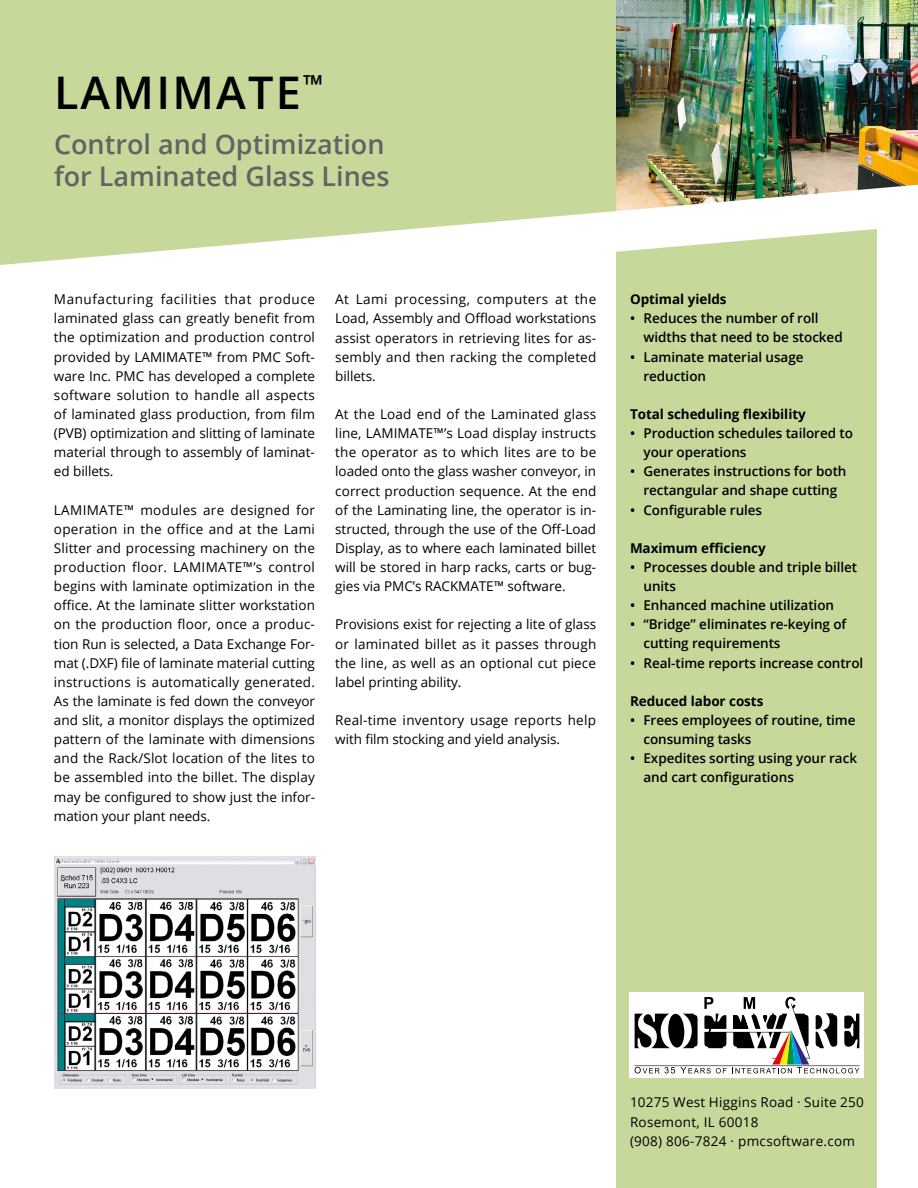
<style>
.page{position:relative;width:918px;height:1188px;background:#fff}
.page>*{position:absolute;margin:0;border:0;box-sizing:border-box;transform-origin:0 0}
.t1{font:600 45px "Open Sans";letter-spacing:.05em;color:#000}
.t2{font:600 27px/32.4px "Open Sans";color:#646363}
.t3{font:13.5px/19.2px "Open Sans";color:#000;text-align:justify}
.t4{font:600 13.5px/19.2px "Open Sans";letter-spacing:-.005em;color:#000}
.t5{font:13.5px/19.2px "Open Sans";letter-spacing:.02em;color:#000}
.t6{font:700 13.5px "Open Sans";letter-spacing:-.005em;color:#000}
</style>
<div class="page">
<div style="left:0;top:0;width:616px;height:180px;background:#c7d99a"></div>
<div style="left:616px;top:228px;width:262px;height:960px;background:#c7d99a"></div>
<img style="left:616px;top:0;width:302px;height:180px">
<svg style="left:0;top:180px;width:918px;height:134px"></svg>
<img style="left:54px;top:857px;width:261px;height:231px">
<div style="left:630px;top:992px;width:234px;height:86px;background:#fff"></div>
<svg style="left:635px;top:997px;width:224px;height:76px"></svg>
<h1 class="t1" style="left:54px;top:61px;width:271px">LAMIMATE<sup>™</sup></h1>
<h2 class="t2" style="left:54px;top:127px;width:337px">Control and Optimization for Laminated Glass Lines</h2>
<p class="t3" style="left:54px;top:289px;width:263px">Manufacturing facilities that produce laminated glass can greatly benefit from the optimization and production control provided by LAMIMATE™ from PMC Soft&shy;ware Inc. PMC has developed a complete software solution to handle all aspects of laminated glass production, from film (PVB) optimization and slitting of laminate material through to assembly of laminat&shy;ed billets.</p>
<p class="t3" style="left:54px;top:500px;width:263px">LAMIMATE™ modules are designed for operation in the office and at the Lami Slitter and processing machinery on the production floor. LAMIMATE™’s control begins with laminate optimization in the office. At the laminate slitter workstation on the production floor, once a produc&shy;tion Run is selected, a Data Exchange For&shy;mat (.DXF) file of laminate material cutting instructions is automatically generated.<br>As the laminate is fed down the conveyor and slit, a monitor displays the optimized pattern of the laminate with dimensions and the Rack/Slot location of the lites to be assembled into the billet. The display may be configured to show just the infor&shy;mation your plant needs.</p>
<p class="t3" style="left:335px;top:289px;width:263px">At Lami processing, computers at the Load, Assembly and Offload workstations assist operators in retrieving lites for as&shy;sembly and then racking the completed billets.</p>
<p class="t3" style="left:335px;top:404px;width:263px">At the Load end of the Laminated glass line, LAMIMATE™’s Load display instructs the operator as to which lites are to be loaded onto the glass washer conveyor, in correct production sequence. At the end of the Laminating line, the operator is in&shy;structed, through the use of the Off-Load Display, as to where each laminated billet will be stored in harp racks, carts or bug&shy;gies via PMC’s RACKMATE™ software.</p>
<p class="t3" style="left:335px;top:615px;width:263px">Provisions exist for rejecting a lite of glass or laminated billet as it passes through the line, as well as an optional cut piece label printing ability.</p>
<p class="t5" style="left:335px;top:710px;width:262px">Real-time inventory usage reports help with film stocking and yield analysis.</p>
<p class="t6" style="left:630px;top:290px;width:98px">Optimal yields</p>
<p class="t4" style="left:644px;top:308px;width:201px;text-indent:-14px">• Reduces the number of roll widths that need to be stocked</p>
<p class="t4" style="left:644px;top:347px;width:162px;text-indent:-14px">• Laminate material usage reduction</p>
<p class="t6" style="left:630px;top:404px;width:177px">Total scheduling flexibility</p>
<p class="t4" style="left:644px;top:423px;width:211px;text-indent:-14px">• Production schedules tailored to your operations</p>
<p class="t4" style="left:630px;top:462px;width:218px;text-align:center">• Generates instructions for both rectangular and shape cutting</p>
<p class="t4" style="left:630px;top:500px;width:134px">• Configurable rules</p>
<p class="t6" style="left:630px;top:538px;width:137px">Maximum efficiency</p>
<p class="t4" style="left:644px;top:557px;width:215px;text-indent:-14px">• Processes double and triple billet units</p>
<p class="t4" style="left:630px;top:595px;width:206px">• Enhanced machine utilization</p>
<p class="t4" style="left:644px;top:615px;width:205px;text-indent:-14px">• “Bridge” eliminates re-keying of cutting requirements</p>
<p class="t4" style="left:630px;top:653px;width:235px">• Real-time reports increase control</p>
<p class="t6" style="left:630px;top:691px;width:135px">Reduced labor costs</p>
<p class="t4" style="left:644px;top:710px;width:214px;text-indent:-14px">• Frees employees of routine, time consuming tasks</p>
<p class="t4" style="left:644px;top:748px;width:215px;text-indent:-14px">• Expedites sorting using your rack and cart configurations</p>
<p class="t5" style="left:630px;top:1093px;width:236px">10275 West Higgins Road · Suite 250<br>Rosemont, IL 60018<br>(908) 806-7824 · pmcsoftware.com</p>
</div>
